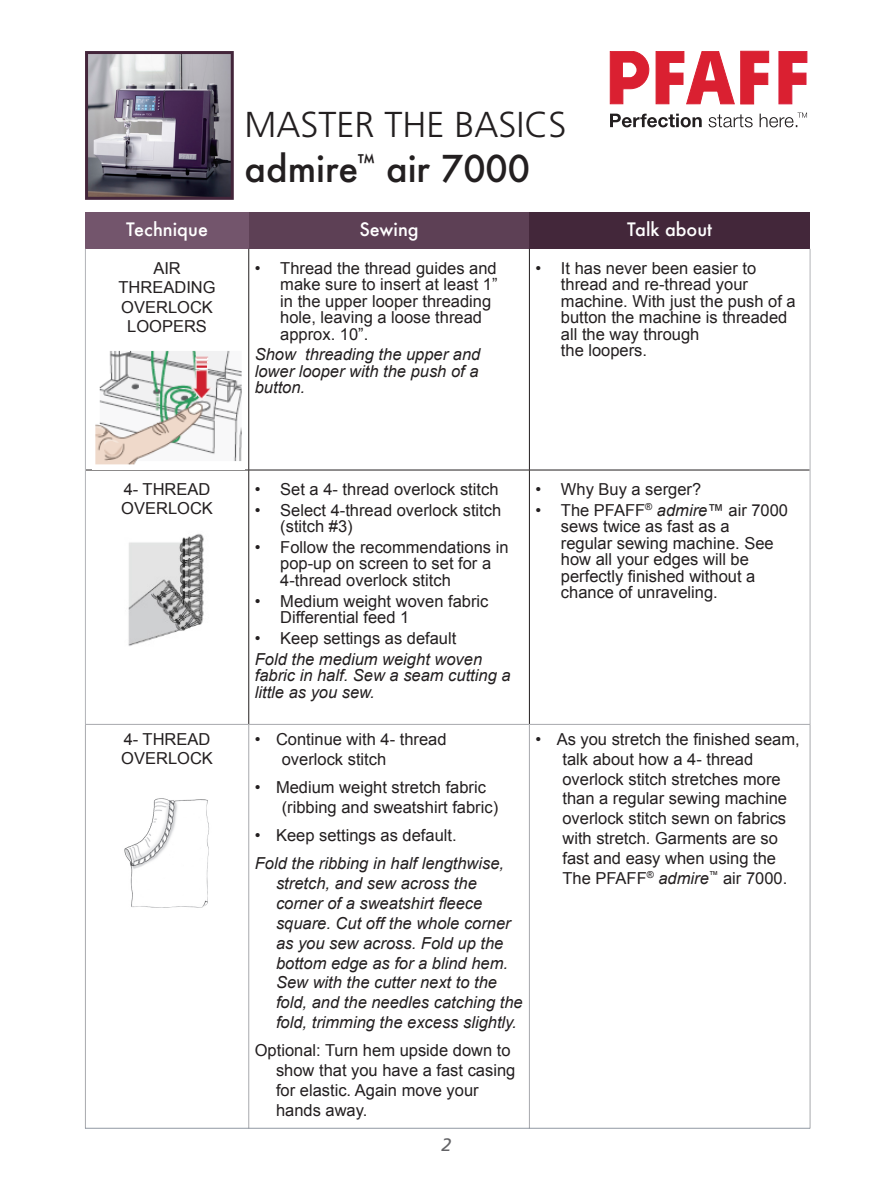
<style>
.page{position:relative;width:893px;height:1191px;background:#fff}
.page>*{position:absolute;margin:0;border:0;box-sizing:border-box;transform-origin:0 0}
.t1{font:300 36px "Frutiger LT Std";color:#231f20}
.t2{font:500 36px "Futura";color:#231f20}
.Table_head{font:500 18px "Futura";color:#fff}
.t3{font:italic 18px "Frutiger LT Std";color:#636366}
.Bread_indrag{font:16.5px/16.5px "Arial";color:#231f20}
.Bread_indrag-2{font:italic 16.5px/19.8px "Arial";color:#231f20}
.punktlista{font:italic 16.5px/16.5px "Arial";color:#231f20;text-align:justify}
.underrubrik{font:16.5px/19.5px "Arial";color:#231f20}
.s1{font-style:italic}
</style>
<div class="page">
<img style="left:89px;top:55px;width:141px;height:141px">
<div style="left:85px;top:51px;width:149px;height:149px;border:3px solid #43253a"></div>
<svg style="left:610px;top:51px;width:39px;height:53px"></svg>
<svg style="left:656px;top:51px;width:78px;height:53px"></svg>
<svg style="left:740px;top:51px;width:29px;height:53px"></svg>
<svg style="left:779px;top:51px;width:28px;height:53px"></svg>
<svg style="left:610px;top:113px;width:197px;height:14px"></svg>
<div style="left:85px;top:213px;width:164px;height:36px;background:#73556c"></div>
<div style="left:249px;top:213px;width:280px;height:36px;background:#5d4055"></div>
<div style="left:529px;top:213px;width:281px;height:36px;background:#43273a"></div>
<hr style="left:248px;top:724px;width:1px;height:404px;background:#a8a9ad">
<hr style="left:529px;top:724px;width:1px;height:404px;background:#a8a9ad">
<hr style="left:248px;top:249px;width:1px;height:221px;background:#231f20">
<hr style="left:86px;top:470px;width:163px;height:1px;background:#231f20">
<hr style="left:249px;top:470px;width:280px;height:1px;background:#231f20">
<hr style="left:248px;top:470px;width:1px;height:254px;background:#231f20">
<hr style="left:529px;top:470px;width:281px;height:1px;background:#231f20">
<hr style="left:529px;top:249px;width:1px;height:221px;background:#231f20">
<hr style="left:529px;top:470px;width:1px;height:254px;background:#231f20">
<hr style="left:85px;top:249px;width:1px;height:221px;background:#b2b3b7">
<hr style="left:810px;top:249px;width:1px;height:221px;background:#b2b3b7">
<hr style="left:85px;top:470px;width:1px;height:254px;background:#b2b3b7">
<hr style="left:810px;top:470px;width:1px;height:254px;background:#b2b3b7">
<hr style="left:85px;top:724px;width:164px;height:1px;background:#a8a9ad">
<hr style="left:85px;top:724px;width:1px;height:404px;background:#a8a9ad">
<hr style="left:249px;top:724px;width:280px;height:1px;background:#a8a9ad">
<hr style="left:529px;top:724px;width:281px;height:1px;background:#a8a9ad">
<hr style="left:810px;top:724px;width:1px;height:404px;background:#a8a9ad">
<img style="left:95px;top:350px;width:147px;height:115px">
<img style="left:128px;top:533px;width:76px;height:113px">
<hr style="left:85px;top:1127px;width:725px;height:1px;background:#687382">
<img style="left:124px;top:798px;width:85px;height:110px">
<h1 class="t1" style="left:244px;top:104px;width:324px">MASTER THE BASICS</h1>
<h1 class="t2" style="left:244px;top:144px;width:287px">admire<sup>™</sup> air 7000</h1>
<p class="Table_head" style="left:126px;top:217px;width:83px">Technique</p>
<p class="Table_head" style="left:359px;top:217px;width:61px">Sewing</p>
<p class="Table_head" style="left:627px;top:217px;width:86px">Talk about</p>
<p class="underrubrik" style="left:118px;top:258px;width:99px;text-align:center">AIR<br>THREADING<br>OVERLOCK<br>LOOPERS</p>
<p class="Bread_indrag" style="left:280px;top:260px;width:219px;text-indent:-26px">• Thread the thread guides and make sure to insert at least 1” in the upper looper threading hole, leaving a loose thread approx. 10”.</p>
<p class="punktlista" style="left:255px;top:346px;width:227px">Show threading the upper and lower looper with the push of a button.</p>
<p class="Bread_indrag" style="left:561px;top:260px;width:236px;text-indent:-26px">• It has never been easier to thread and re-thread your machine. With just the push of a button the machine is threaded all the way through<br>the loopers.</p>
<p class="underrubrik" style="left:121px;top:479px;width:93px">4- THREAD<br>OVERLOCK</p>
<p class="Bread_indrag" style="left:255px;top:481px;width:245px">• Set a 4- thread overlock stitch</p>
<p class="Bread_indrag" style="left:280px;top:501px;width:223px;text-indent:-26px">• Select 4-thread overlock stitch (stitch #3)</p>
<p class="Bread_indrag" style="left:280px;top:539px;width:230px;text-indent:-26px">• Follow the recommendations in pop-up on screen to set for a<br>4-thread overlock stitch</p>
<p class="Bread_indrag" style="left:280px;top:592px;width:210px;text-indent:-26px">• Medium weight woven fabric<br>Differential feed 1</p>
<p class="Bread_indrag" style="left:255px;top:630px;width:203px">• Keep settings as default</p>
<p class="punktlista" style="left:255px;top:651px;width:257px;text-align:left">Fold the medium weight woven fabric in half. Sew a seam cutting a little as you sew.</p>
<p class="underrubrik" style="left:121px;top:729px;width:93px">4- THREAD<br>OVERLOCK</p>
<p class="Bread_indrag" style="left:282px;top:729px;width:166px;line-height:19.8px;text-indent:-27px">• Continue with 4- thread overlock stitch</p>
<p class="Bread_indrag" style="left:282px;top:777px;width:218px;line-height:19.8px;text-indent:-27px">• Medium weight stretch fabric (ribbing and sweatshirt fabric)</p>
<p class="Bread_indrag" style="left:255px;top:827px;width:203px">• Keep settings as default.</p>
<p class="Bread_indrag-2" style="left:276px;top:854px;width:248px;text-indent:-21px">Fold the ribbing in half lengthwise, stretch, and sew across the corner of a sweatshirt fleece square. Cut off the whole corner as you sew across. Fold up the bottom edge as for a blind hem.<br>Sew with the cutter next to the fold, and the needles catching the fold, trimming the excess slightly.</p>
<p class="Bread_indrag" style="left:276px;top:1040px;width:241px;line-height:19.8px;text-indent:-21px">Optional: Turn hem upside down to show that you have a fast casing for elastic. Again move your hands away.</p>
<p class="t3" style="left:441px;top:1134px;width:12px">2</p>
<p class="Bread_indrag" style="left:535px;top:481px;width:167px">• Why Buy a serger?</p>
<p class="Bread_indrag" style="left:561px;top:501px;width:229px;text-indent:-26px">• The PFAFF<sup>®</sup> <span class="s1">admire</span>™ air 7000 sews twice as fast as a<br>regular sewing machine. See how all your edges will be perfectly finished without a chance of unraveling.</p>
<p class="Bread_indrag" style="left:562px;top:729px;width:239px;line-height:19.8px;text-indent:-27px">• As you stretch the finished seam, talk about how a 4- thread overlock stitch stretches more than a regular sewing machine overlock stitch sewn on fabrics with stretch. Garments are so fast and easy when using the<br>The PFAFF<sup>®</sup> <span class="s1">admire</span><sup>™</sup> air 7000.</p>
</div>
